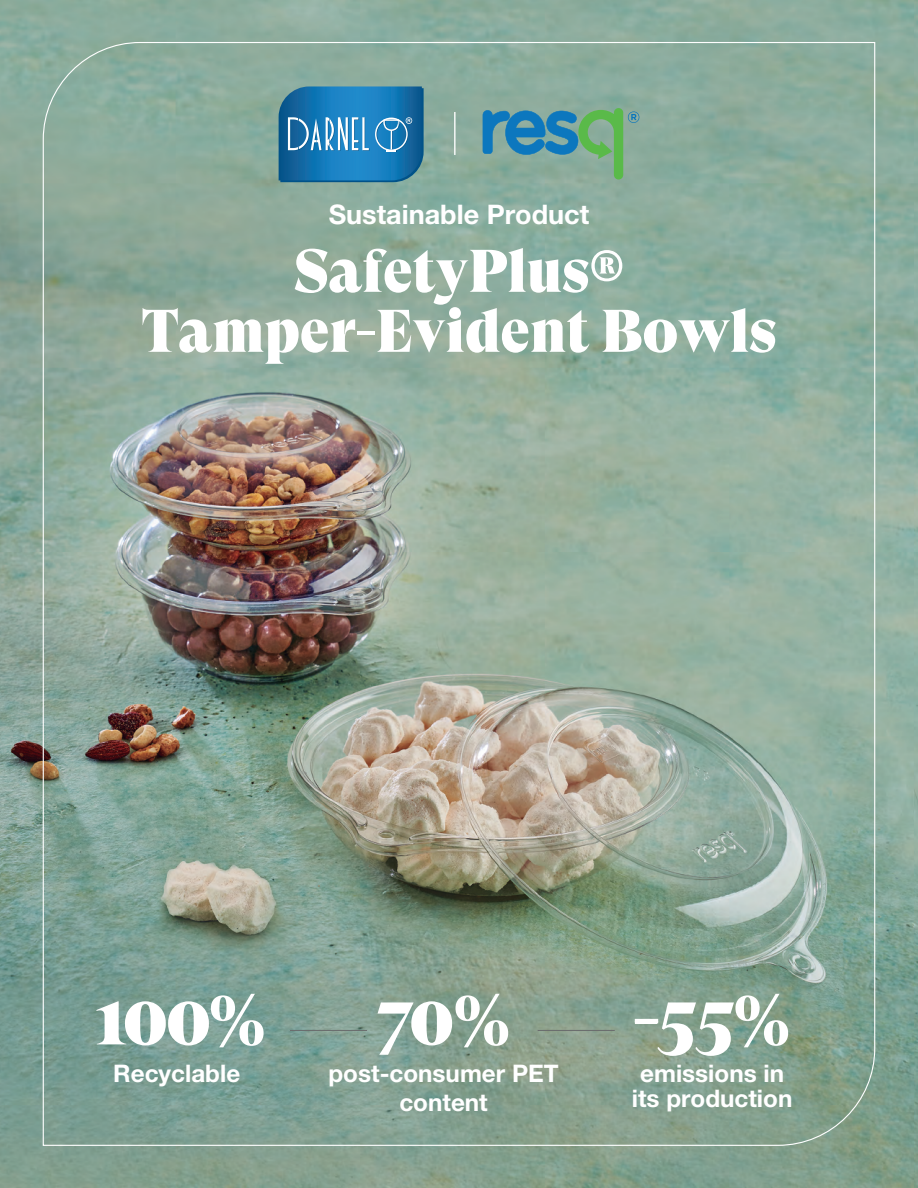
<style>
.page{position:relative;width:918px;height:1188px;background:#fff}
.page>*{position:absolute;margin:0;border:0;box-sizing:border-box;transform-origin:0 0}
.t1{font:74.25px "GT Super Display Super";letter-spacing:-.055em;color:#fff}
.t2{font:60px/60px "GT Super Display Super";letter-spacing:-.01em;color:#fff;text-align:center}
.t3{font:700 27px "Helvetica Neue LT Std";color:#fff}
.t4{font:700 24.15px/29.1px "Helvetica Neue LT Std";color:#fff;text-align:center}
</style>
<div class="page">
<img style="left:0;top:0;width:918px;height:1188px">
<img style="left:42px;top:41px;width:834px;height:1105px">
<hr style="left:290px;top:1030px;width:77px;height:1px;background:#67696a">
<hr style="left:538px;top:1030px;width:77px;height:1px;background:#67696a">
<hr style="left:635px;top:1019px;width:23px;height:4px;background:#fff">
<p class="t3" style="left:329px;top:197px;width:262px">Sustainable Product</p>
<h2 class="t2" style="left:142px;top:242px;width:636px">SafetyPlus®<br>Tamper-Evident Bowls</h2>
<h1 class="t1" style="left:94px;top:979px;width:174px">100%</h1>
<h1 class="t1" style="left:376px;top:979px;width:137px">70%</h1>
<h1 class="t1" style="left:633px;top:979px;width:160px">-55%</h1>
<p class="t4" style="left:113px;top:1058px;width:128px">Recyclable</p>
<p class="t4" style="left:329px;top:1058px;width:232px">post-consumer PET content</p>
<p class="t4" style="left:632px;top:1060px;width:162px;line-height:25.5px">emissions in its production</p>
</div>
